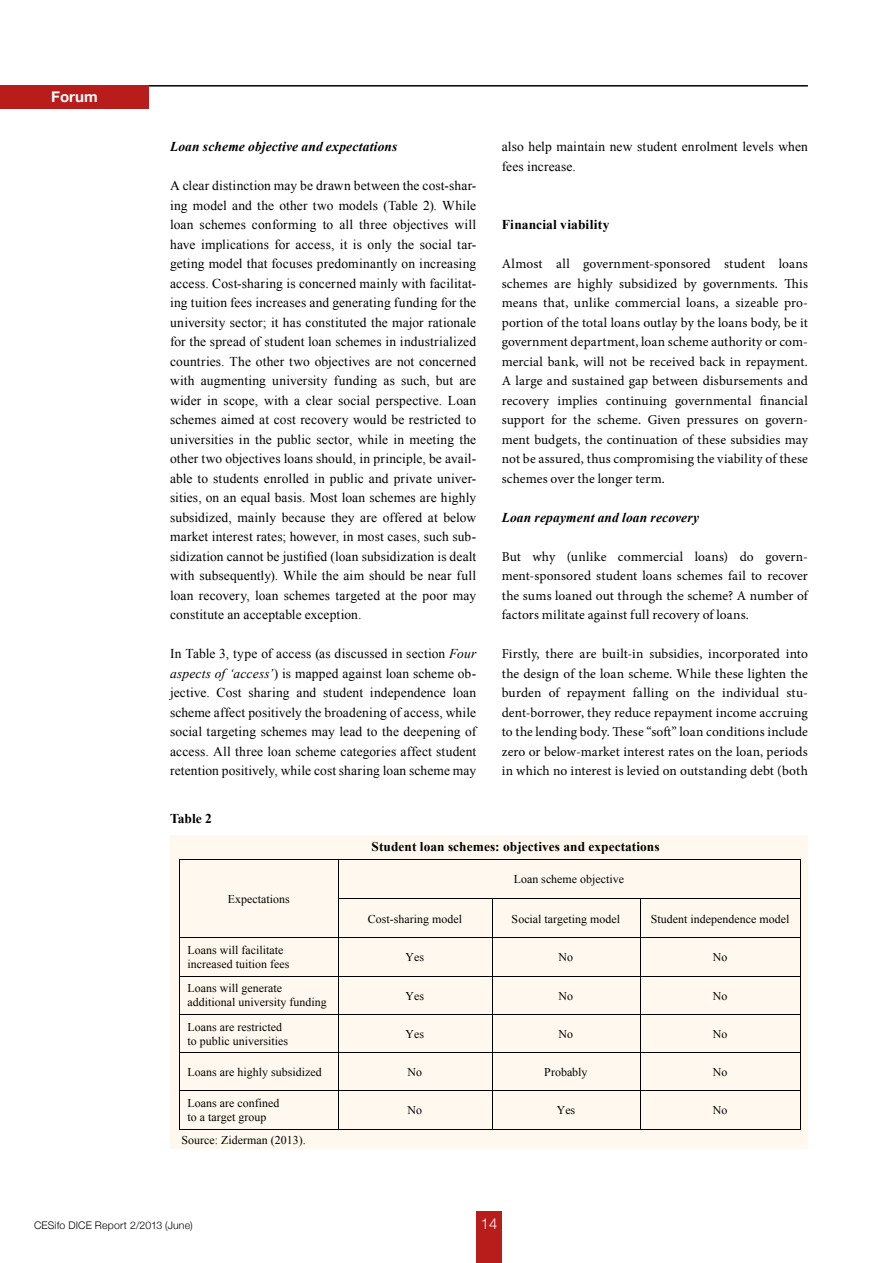
<style>
.page{position:relative;width:893px;height:1263px;background:#fff}
.page>*{position:absolute;margin:0;border:0;box-sizing:border-box;transform-origin:0 0}
.t1{font:700 15px "Helvetica Neue";color:#fff}
.t2{font:300 15px "Helvetica Neue";color:#fff}
.t3{font:13.5px/19.5px "Times New Roman";letter-spacing:.01em;color:#000;text-align:justify}
.t4{font:13.5px/19.5px "Minion Pro";letter-spacing:.01em;color:#000;text-align:justify}
.t5{font:italic 700 13.5px "Times New Roman";letter-spacing:.01em;color:#000}
.t6{font:700 13.5px "Times New Roman";letter-spacing:.01em;color:#000}
.t7{font:700 13.35px "Times New Roman";letter-spacing:.005em;color:#000}
.t8{font:11.85px/13.6px "Times New Roman";letter-spacing:.005em;color:#000}
.t9{font:300 10.5px "Helvetica Neue";letter-spacing:.02em;color:#000}
.s1{font-style:italic}
</style>
<div class="page">
<hr style="left:149px;top:85px;width:659px;height:2px;background:#000">
<div style="left:0;top:85px;width:149px;height:23px;background:#b81c1b"></div>
<div style="left:476px;top:1212px;width:26px;height:51px;background:#b81c1b"></div>
<div style="left:170px;top:835px;width:638px;height:313px;background:#fff8ee"></div>
<hr style="left:180px;top:859px;width:158px;height:1px;background:#000">
<hr style="left:338px;top:859px;width:462px;height:1px;background:#000">
<hr style="left:179px;top:860px;width:1px;height:38px;background:#000">
<hr style="left:338px;top:860px;width:1px;height:38px;background:#000">
<hr style="left:800px;top:860px;width:1px;height:38px;background:#000">
<hr style="left:338px;top:898px;width:154px;height:1px;background:#000">
<hr style="left:492px;top:898px;width:148px;height:1px;background:#000">
<hr style="left:640px;top:898px;width:160px;height:1px;background:#000">
<hr style="left:179px;top:899px;width:1px;height:38px;background:#000">
<hr style="left:338px;top:899px;width:1px;height:38px;background:#000">
<hr style="left:492px;top:899px;width:1px;height:38px;background:#000">
<hr style="left:640px;top:899px;width:1px;height:38px;background:#000">
<hr style="left:800px;top:899px;width:1px;height:38px;background:#000">
<hr style="left:180px;top:937px;width:158px;height:1px;background:#000">
<hr style="left:338px;top:937px;width:154px;height:1px;background:#000">
<hr style="left:492px;top:937px;width:148px;height:1px;background:#000">
<hr style="left:640px;top:937px;width:160px;height:1px;background:#000">
<hr style="left:179px;top:938px;width:1px;height:38px;background:#000">
<hr style="left:338px;top:938px;width:1px;height:38px;background:#000">
<hr style="left:492px;top:938px;width:1px;height:38px;background:#000">
<hr style="left:640px;top:938px;width:1px;height:38px;background:#000">
<hr style="left:800px;top:938px;width:1px;height:38px;background:#000">
<hr style="left:180px;top:976px;width:158px;height:1px;background:#000">
<hr style="left:338px;top:976px;width:154px;height:1px;background:#000">
<hr style="left:492px;top:976px;width:148px;height:1px;background:#000">
<hr style="left:640px;top:976px;width:160px;height:1px;background:#000">
<hr style="left:179px;top:976px;width:1px;height:38px;background:#000">
<hr style="left:338px;top:976px;width:1px;height:38px;background:#000">
<hr style="left:492px;top:976px;width:1px;height:38px;background:#000">
<hr style="left:640px;top:976px;width:1px;height:38px;background:#000">
<hr style="left:800px;top:976px;width:1px;height:38px;background:#000">
<hr style="left:180px;top:1014px;width:158px;height:1px;background:#000">
<hr style="left:338px;top:1014px;width:154px;height:1px;background:#000">
<hr style="left:492px;top:1014px;width:148px;height:1px;background:#000">
<hr style="left:640px;top:1014px;width:160px;height:1px;background:#000">
<hr style="left:179px;top:1015px;width:1px;height:37px;background:#000">
<hr style="left:338px;top:1015px;width:1px;height:37px;background:#000">
<hr style="left:492px;top:1015px;width:1px;height:37px;background:#000">
<hr style="left:640px;top:1015px;width:1px;height:37px;background:#000">
<hr style="left:800px;top:1015px;width:1px;height:37px;background:#000">
<hr style="left:180px;top:1052px;width:158px;height:1px;background:#000">
<hr style="left:338px;top:1052px;width:154px;height:1px;background:#000">
<hr style="left:492px;top:1052px;width:148px;height:1px;background:#000">
<hr style="left:640px;top:1052px;width:160px;height:1px;background:#000">
<hr style="left:179px;top:1053px;width:1px;height:37px;background:#000">
<hr style="left:338px;top:1053px;width:1px;height:37px;background:#000">
<hr style="left:492px;top:1053px;width:1px;height:37px;background:#000">
<hr style="left:640px;top:1053px;width:1px;height:37px;background:#000">
<hr style="left:800px;top:1053px;width:1px;height:37px;background:#000">
<hr style="left:180px;top:1090px;width:158px;height:1px;background:#000">
<hr style="left:338px;top:1090px;width:154px;height:1px;background:#000">
<hr style="left:492px;top:1090px;width:148px;height:1px;background:#000">
<hr style="left:640px;top:1090px;width:160px;height:1px;background:#000">
<hr style="left:179px;top:1091px;width:1px;height:38px;background:#000">
<hr style="left:180px;top:1129px;width:158px;height:1px;background:#000">
<hr style="left:338px;top:1091px;width:1px;height:38px;background:#000">
<hr style="left:338px;top:1129px;width:154px;height:1px;background:#000">
<hr style="left:492px;top:1091px;width:1px;height:38px;background:#000">
<hr style="left:492px;top:1129px;width:148px;height:1px;background:#000">
<hr style="left:640px;top:1091px;width:1px;height:38px;background:#000">
<hr style="left:640px;top:1129px;width:160px;height:1px;background:#000">
<hr style="left:800px;top:1091px;width:1px;height:38px;background:#000">
<p class="t1" style="left:51px;top:87px;width:48px">Forum</p>
<p class="t5" style="left:170px;top:137px;width:229px">Loan scheme objective and expectations</p>
<p class="t3" style="left:170px;top:176px;width:308px">A clear distinction may be drawn between the cost-shar&shy;ing model and the other two models (Table 2). While loan schemes conforming to all three objectives will have implications for access, it is only the social tar&shy;geting model that focuses predominantly on increasing access. Cost-sharing is concerned mainly with facilitat&shy;ing tuition fees increases and generating funding for the university sector; it has constituted the major rationale for the spread of student loan schemes in industrialized countries. The other two objectives are not concerned with augmenting university funding as such, but are wider in scope, with a clear social perspective. Loan schemes aimed at cost recovery would be restricted to universities in the public sector, while in meeting the other two objectives loans should, in principle, be avail&shy;able to students enrolled in public and private univer&shy;sities, on an equal basis. Most loan schemes are highly subsidized, mainly because they are offered at below market interest rates; however, in most cases, such sub&shy;sidization cannot be justified (loan subsidization is dealt with subsequently). While the aim should be near full loan recovery, loan schemes targeted at the poor may constitute an acceptable exception.</p>
<p class="t3" style="left:170px;top:644px;width:308px">In Table 3, type of access (as discussed in section <span class="s1">Four aspects of ‘access’</span>) is mapped against loan scheme ob&shy;jective. Cost sharing and student independence loan scheme affect positively the broadening of access, while social targeting schemes may lead to the deepening of access. All three loan scheme categories affect student retention positively, while cost sharing loan scheme may</p>
<p class="t6" style="left:170px;top:809px;width:43px">Table 2</p>
<p class="t3" style="left:502px;top:137px;width:308px">also help maintain new student enrolment levels when fees increase.</p>
<p class="t6" style="left:502px;top:215px;width:109px">Financial viability</p>
<p class="t4" style="left:502px;top:254px;width:308px">Almost all government-sponsored student loans schemes are highly subsidized by governments. This means that, unlike commercial loans, a sizeable pro&shy;portion of the total loans outlay by the loans body, be it government department, loan scheme authority or com&shy;mercial bank, will not be received back in repayment.<br>A large and sustained gap between disbursements and recovery implies continuing governmental financial support for the scheme. Given pressures on govern&shy;ment budgets, the continuation of these subsidies may not be assured, thus compromising the viability of these schemes over the longer term.</p>
<p class="t5" style="left:502px;top:508px;width:199px">Loan repayment and loan recovery</p>
<p class="t4" style="left:502px;top:547px;width:308px">But why (unlike commercial loans) do govern&shy;ment-sponsored student loans schemes fail to recover the sums loaned out through the scheme? A number of factors militate against full recovery of loans.</p>
<p class="t4" style="left:502px;top:644px;width:308px">Firstly, there are built-in subsidies, incorporated into the design of the loan scheme. While these lighten the burden of repayment falling on the individual stu&shy;dent-borrower, they reduce repayment income accruing to the lending body. These “soft” loan conditions include zero or below-market interest rates on the loan, periods in which no interest is levied on outstanding debt (both</p>
<p class="t7" style="left:371px;top:837px;width:290px">Student loan schemes: objectives and expectations</p>
<p class="t8" style="left:228px;top:892px;width:63px">Expectations</p>
<p class="t8" style="left:514px;top:872px;width:112px">Loan scheme objective</p>
<p class="t8" style="left:368px;top:911px;width:96px">Cost-sharing model</p>
<p class="t8" style="left:512px;top:911px;width:110px">Social targeting model</p>
<p class="t8" style="left:651px;top:911px;width:140px">Student independence model</p>
<p class="t8" style="left:188px;top:943px;width:104px">Loans will facilitate increased tuition fees</p>
<p class="t8" style="left:406px;top:950px;width:20px">Yes</p>
<p class="t8" style="left:559px;top:950px;width:16px">No</p>
<p class="t8" style="left:713px;top:950px;width:16px">No</p>
<p class="t8" style="left:188px;top:981px;width:141px;line-height:14.1px">Loans will generate additional university funding</p>
<p class="t8" style="left:406px;top:988px;width:20px">Yes</p>
<p class="t8" style="left:559px;top:988px;width:16px">No</p>
<p class="t8" style="left:713px;top:988px;width:16px">No</p>
<p class="t8" style="left:188px;top:1020px;width:102px">Loans are restricted to public universities</p>
<p class="t8" style="left:406px;top:1027px;width:20px">Yes</p>
<p class="t8" style="left:559px;top:1027px;width:16px">No</p>
<p class="t8" style="left:713px;top:1027px;width:16px">No</p>
<p class="t8" style="left:188px;top:1065px;width:136px">Loans are highly subsidized</p>
<p class="t8" style="left:408px;top:1065px;width:16px">No</p>
<p class="t8" style="left:544px;top:1065px;width:45px">Probably</p>
<p class="t8" style="left:713px;top:1065px;width:16px">No</p>
<p class="t8" style="left:188px;top:1096px;width:93px">Loans are confined to a target group</p>
<p class="t8" style="left:408px;top:1103px;width:16px">No</p>
<p class="t8" style="left:557px;top:1103px;width:20px">Yes</p>
<p class="t8" style="left:713px;top:1103px;width:16px">No</p>
<p class="t8" style="left:181px;top:1132px;width:126px">Source: Ziderman (2013).</p>
<p class="t9" style="left:34px;top:1219px;width:160px">CESifo DICE Report 2/2013 (June)</p>
<p class="t2" style="left:481px;top:1214px;width:18px">14</p>
</div>
